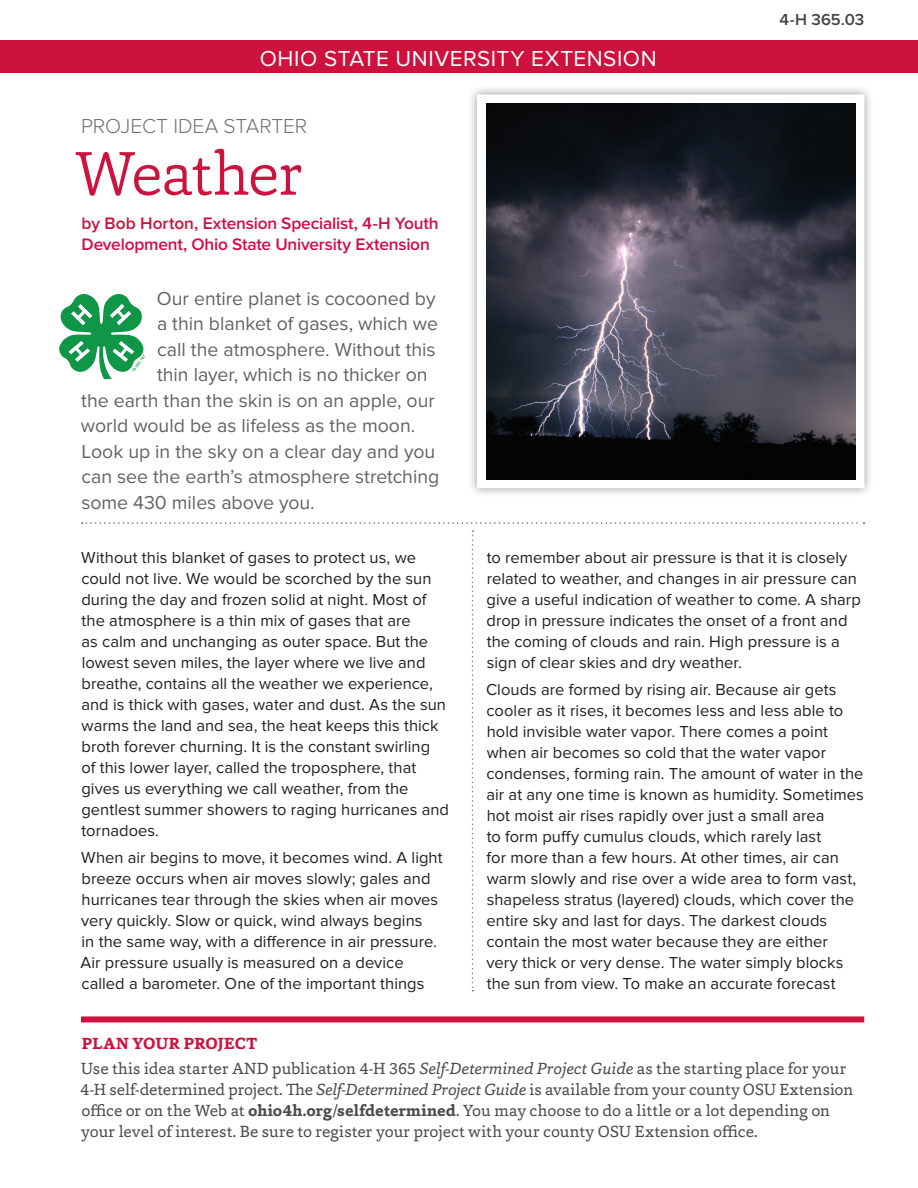
<style>
.page{position:relative;width:918px;height:1188px;background:#fff}
.page>*{position:absolute;margin:0;border:0;box-sizing:border-box;transform-origin:0 0}
.t1{font:300 63px "Capita";letter-spacing:-.025em;color:#cd123d}
.unit_identifier{font:22.5px "Proxima Nova";letter-spacing:.025em;color:#fff}
.Project_Idea_Starter{font:300 21px "Proxima Nova";letter-spacing:-.005em;color:#717271}
.Intro_paragraph{font:19.5px "Proxima Nova";color:#636366}
.Author{font:600 17.25px/20.7px "Proxima Nova";letter-spacing:-.01em;color:#d20d44}
.Body_Text_-_no_inden{font:16.5px/21px "Proxima Nova";letter-spacing:.005em;color:#231f20}
.Front_Footer_Text{font:16.5px/21px "Capita";letter-spacing:-.005em;color:#4b4c4d}
.S5_-_serif_subhead{font:700 16.5px "Capita";letter-spacing:.005em;color:#cd123d}
.Identification_Numbe{font:600 16.5px "Proxima Nova";color:#424443}
.s1{color:#cd123d}
.s2{font-style:italic}
.s3{font-weight:700}
</style>
<div class="page">
<div style="left:81px;top:1016px;width:783px;height:6px;background:#cd123d"></div>
<svg style="left:82px;top:522px;width:783px;height:2px"></svg>
<svg style="left:59px;top:294px;width:86px;height:86px"></svg>
<svg style="left:472px;top:530px;width:1px;height:461px"></svg>
<div style="left:467px;top:85px;width:407px;height:413px;background:#231f20;opacity:.45"></div>
<svg style="left:477px;top:94px;width:387px;height:394px"></svg>
<img style="left:486px;top:104px;width:369px;height:375px">
<div style="left:0;top:40px;width:918px;height:33px;background:#cd123d"></div>
<p class="unit_identifier" style="left:260px;top:45px;width:398px">OHIO STATE UNIVERSITY EXTENSION</p>
<p class="Project_Idea_Starter" style="left:81px;top:114px;width:228px">PROJECT IDEA STARTER</p>
<p class="Identification_Numbe" style="left:780px;top:10px;width:86px">4-H 365.03</p>
<p class="t1" style="left:75px;top:132px;width:230px">Weather</p>
<p class="Author" style="left:82px;top:213px;width:359px"><span class="s1">by Bob Horton,</span> Extension Specialist, 4-H Youth<br>Development, Ohio State University Extension</p>
<p class="Intro_paragraph" style="left:157px;top:287px;width:280px">Our entire planet is cocooned by</p>
<p class="Intro_paragraph" style="left:157px;top:313px;width:283px">a thin blanket of gases, which we</p>
<p class="Intro_paragraph" style="left:157px;top:338px;width:280px">call the atmosphere. Without this</p>
<p class="Intro_paragraph" style="left:157px;top:364px;width:272px">thin layer, which is no thicker on</p>
<p class="Intro_paragraph" style="left:81px;top:389px;width:355px">the earth than the skin is on an apple, our</p>
<p class="Intro_paragraph" style="left:81px;top:415px;width:336px">world would be as lifeless as the moon.</p>
<p class="Intro_paragraph" style="left:81px;top:440px;width:355px">Look up in the sky on a clear day and you</p>
<p class="Intro_paragraph" style="left:81px;top:466px;width:359px">can see the earth’s atmosphere stretching</p>
<p class="Intro_paragraph" style="left:81px;top:491px;width:235px">some 430 miles above you.</p>
<p class="Body_Text_-_no_inden" style="left:81px;top:547px;width:369px">Without this blanket of gases to protect us, we could not live. We would be scorched by the sun during the day and frozen solid at night. Most of the atmosphere is a thin mix of gases that are<br>as calm and unchanging as outer space. But the lowest seven miles, the layer where we live and breathe, contains all the weather we experience, and is thick with gases, water and dust. As the sun warms the land and sea, the heat keeps this thick broth forever churning. It is the constant swirling<br>of this lower layer, called the troposphere, that gives us everything we call weather, from the gentlest summer showers to raging hurricanes and tornadoes.</p>
<p class="Body_Text_-_no_inden" style="left:80px;top:847px;width:364px">When air begins to move, it becomes wind. A light breeze occurs when air moves slowly; gales and hurricanes tear through the skies when air moves very quickly. Slow or quick, wind always begins<br>in the same way, with a difference in air pressure.<br>Air pressure usually is measured on a device called a barometer. One of the important things</p>
<p class="Body_Text_-_no_inden" style="left:487px;top:547px;width:376px">to remember about air pressure is that it is closely related to weather, and changes in air pressure can give a useful indication of weather to come. A sharp drop in pressure indicates the onset of a front and the coming of clouds and rain. High pressure is a sign of clear skies and dry weather.</p>
<p class="Body_Text_-_no_inden" style="left:486px;top:679px;width:379px">Clouds are formed by rising air. Because air gets cooler as it rises, it becomes less and less able to hold invisible water vapor. There comes a point when air becomes so cold that the water vapor condenses, forming rain. The amount of water in the air at any one time is known as humidity. Sometimes hot moist air rises rapidly over just a small area<br>to form puffy cumulus clouds, which rarely last<br>for more than a few hours. At other times, air can warm slowly and rise over a wide area to form vast, shapeless stratus (layered) clouds, which cover the entire sky and last for days. The darkest clouds contain the most water because they are either<br>very thick or very dense. The water simply blocks the sun from view. To make an accurate forecast</p>
<p class="S5_-_serif_subhead" style="left:82px;top:1032px;width:177px">PLAN YOUR PROJECT</p>
<p class="Front_Footer_Text" style="left:80px;top:1057px;width:775px">Use this idea starter AND publication 4-H 365 <span class="s2">Self-Determined Project Guide</span> as the starting place for your 4-H self-determined project. The <span class="s2">Self-Determined Project Guide</span> is available from your county OSU Extension office or on the Web at <span class="s3">ohio4h.org/selfdetermined</span>. You may choose to do a little or a lot depending on your level of interest. Be sure to register your project with your county OSU Extension office.</p>
</div>
